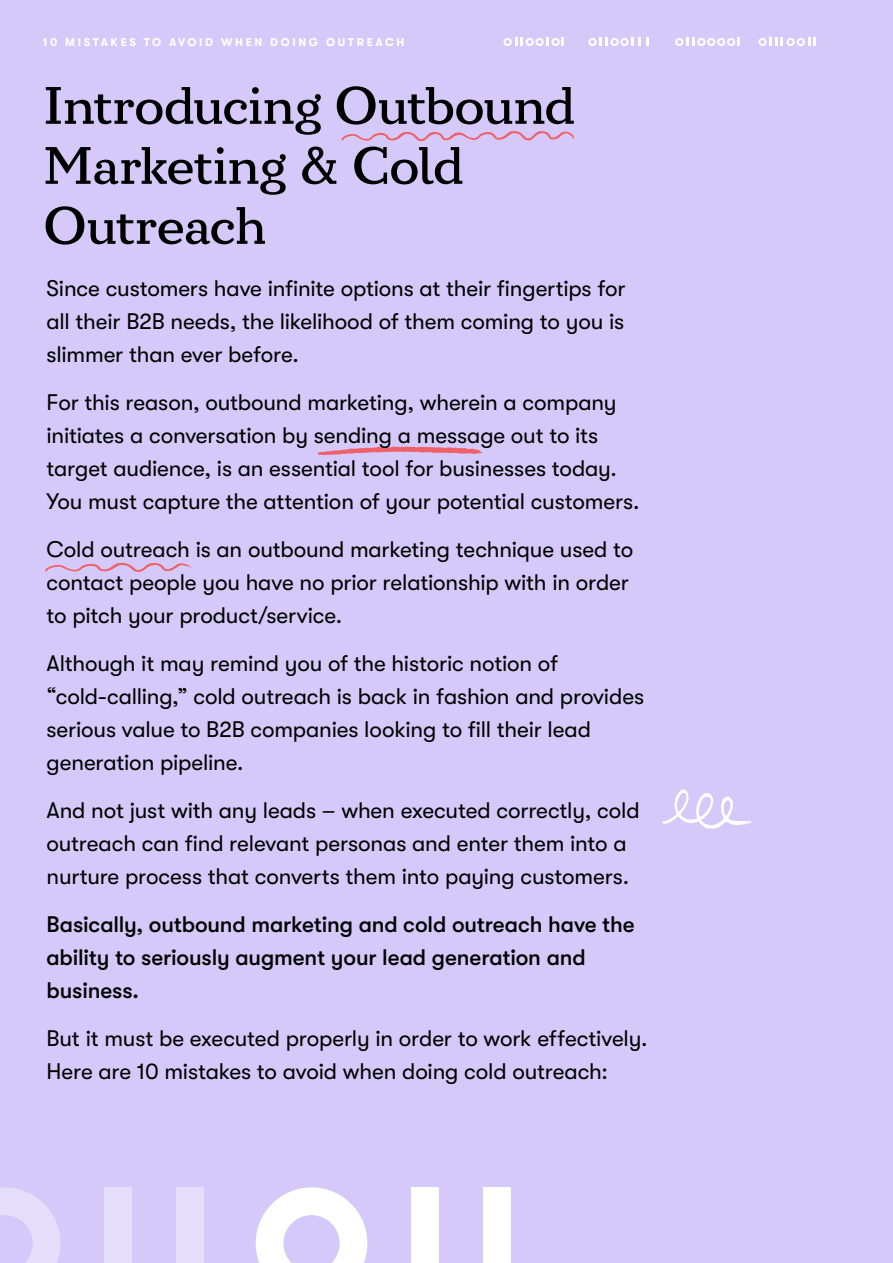
<style>
.page{position:relative;width:893px;height:1263px;background:#d4c9f8}
.page>*{position:absolute;margin:0;border:0;box-sizing:border-box;transform-origin:0 0}
.t1{font:500 52.5px/60px "Circe Slab C";letter-spacing:-.01em;color:#000}
.t2{font:22.5px/33px "GT Walsheim Pro";letter-spacing:-.01em;color:#000}
.t3{font:500 22.5px/33px "GT Walsheim Pro";letter-spacing:-.005em;color:#000}
.t4{font:700 11.25px "GT Walsheim Pro";letter-spacing:.23em;color:#fff}
</style>
<div class="page">
<svg style="left:318px;top:446px;width:165px;height:9px"></svg>
<svg style="left:662px;top:789px;width:90px;height:40px"></svg>
<svg style="left:45px;top:563px;width:146px;height:9px"></svg>
<svg style="left:758px;top:38px;width:58px;height:8px"></svg>
<svg style="left:675px;top:38px;width:64px;height:8px"></svg>
<svg style="left:647px;top:38px;width:2px;height:8px"></svg>
<svg style="left:588px;top:38px;width:53px;height:8px"></svg>
<svg style="left:503px;top:38px;width:61px;height:8px"></svg>
<div style="left:176px;top:1187px;width:28px;height:76px;background:#e5defa"></div>
<div style="left:105px;top:1187px;width:27px;height:76px;background:#e5defa"></div>
<svg style="left:0;top:1187px;width:60px;height:76px"></svg>
<div style="left:483px;top:1187px;width:28px;height:76px;background:#fff"></div>
<div style="left:411px;top:1187px;width:28px;height:76px;background:#fff"></div>
<svg style="left:256px;top:1187px;width:111px;height:76px"></svg>
<svg style="left:341px;top:131px;width:233px;height:10px"></svg>
<p class="t4" style="left:43px;top:36px;width:363px">10 MISTAKES TO AVOID WHEN DOING OUTREACH</p>
<h1 class="t1" style="left:43px;top:78px;width:533px">Introducing Outbound<br>Marketing &amp; Cold<br>Outreach</h1>
<p class="t2" style="left:47px;top:272px;width:581px;text-align:justify">Since customers have infinite options at their fingertips for all their B2B needs, the likelihood of them coming to you is slimmer than ever before.</p>
<p class="t2" style="left:47px;top:386px;width:594px">For this reason, outbound marketing, wherein a company initiates a conversation by sending a message out to its target audience, is an essential tool for businesses today.<br>You must capture the attention of your potential customers.</p>
<p class="t2" style="left:47px;top:533px;width:588px">Cold outreach is an outbound marketing technique used to contact people you have no prior relationship with in order to pitch your product/service.</p>
<p class="t2" style="left:47px;top:647px;width:599px">Although it may remind you of the historic notion of “cold-calling,” cold outreach is back in fashion and provides serious value to B2B companies looking to fill their lead generation pipeline.</p>
<p class="t2" style="left:47px;top:794px;width:595px">And not just with any leads – when executed correctly, cold outreach can find relevant personas and enter them into a nurture process that converts them into paying customers.</p>
<p class="t3" style="left:47px;top:908px;width:590px">Basically, outbound marketing and cold outreach have the ability to seriously augment your lead generation and business.</p>
<p class="t2" style="left:47px;top:1022px;width:602px">But it must be executed properly in order to work effectively.<br>Here are 10 mistakes to avoid when doing cold outreach:</p>
</div>
